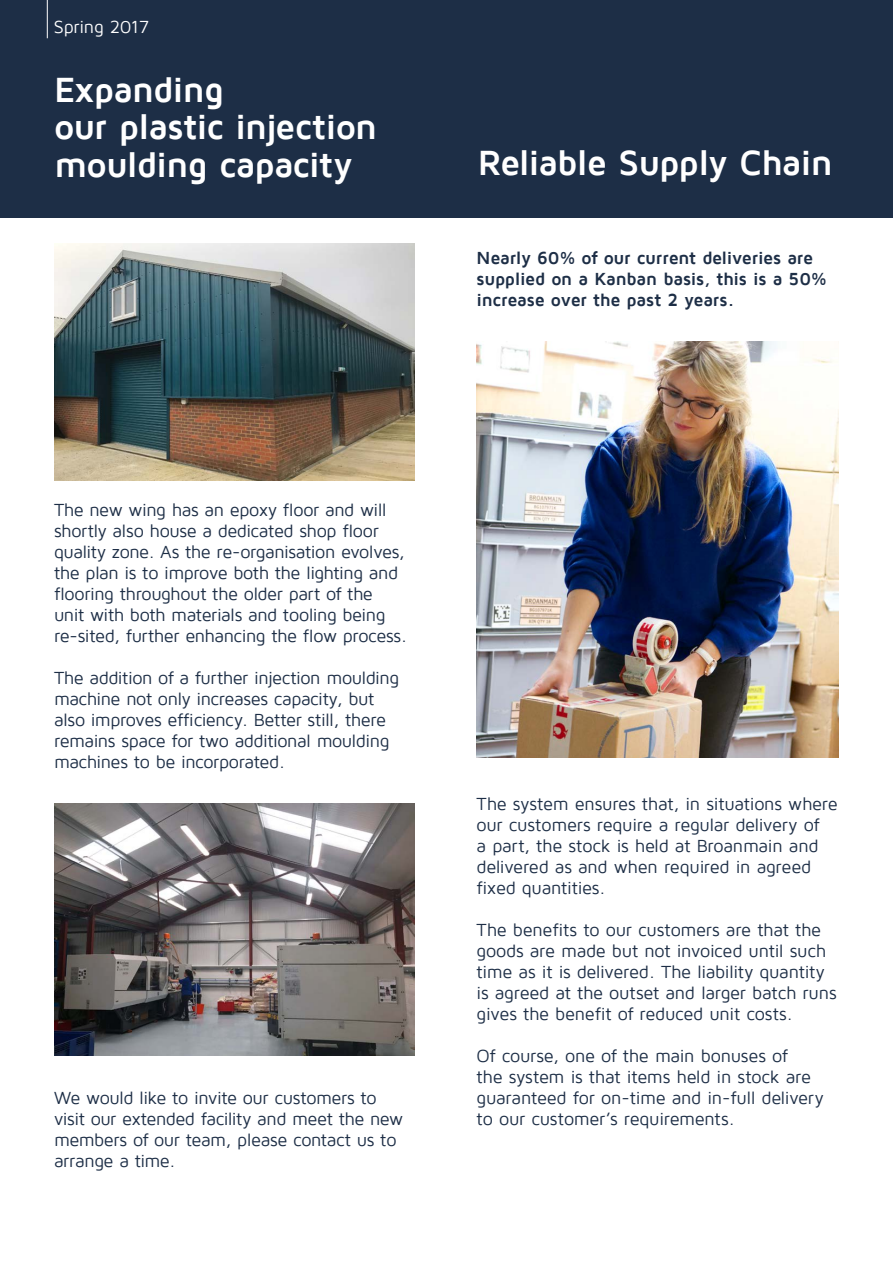
<style>
.page{position:relative;width:893px;height:1263px;background:#fff}
.page>*{position:absolute;margin:0;border:0;box-sizing:border-box;transform-origin:0 0}
.t1{font:700 36px/37.5px "Maven Pro";letter-spacing:-.03em;color:#fff}
.t2{font:18px/21px "Maven Pro";letter-spacing:-.02em;color:#1d2e46}
.t3{font:700 18px/21px "Maven Pro";letter-spacing:-.015em;color:#1d2e46}
.t4{font:18px "Maven Pro";letter-spacing:-.02em;color:#fff}
</style>
<div class="page">
<div style="left:0;top:0;width:893px;height:218px;background:#1d2e46"></div>
<hr style="left:47px;top:0;width:1px;height:38px;background:#fff">
<img style="left:477px;top:342px;width:361px;height:415px">
<img style="left:54px;top:804px;width:360px;height:251px">
<img style="left:54px;top:244px;width:361px;height:237px">
<p class="t4" style="left:54px;top:17px;width:97px">Spring 2017</p>
<h1 class="t1" style="left:54px;top:71px;width:325px">Expanding<br>our plastic injection moulding capacity</h1>
<h1 class="t1" style="left:478px;top:144px;width:357px">Reliable Supply Chain</h1>
<p class="t3" style="left:477px;top:248px;width:352px">Nearly 60% of our current deliveries are supplied on a Kanban basis, this is a 50% increase over the past 2 years.</p>
<p class="t2" style="left:54px;top:500px;width:354px">The new wing has an epoxy floor and will shortly also house a dedicated shop floor quality zone. As the re-organisation evolves, the plan is to improve both the lighting and flooring throughout the older part of the unit with both materials and tooling being re‑sited, further enhancing the flow process.</p>
<p class="t2" style="left:54px;top:668px;width:347px">The addition of a further injection moulding machine not only increases capacity, but also improves efficiency. Better still, there remains space for two additional moulding machines to be incorporated.</p>
<p class="t2" style="left:54px;top:1088px;width:351px">We would like to invite our customers to visit our extended facility and meet the new members of our team, please contact us to arrange a time.</p>
<p class="t2" style="left:477px;top:794px;width:363px">The system ensures that, in situations where our customers require a regular delivery of<br>a part, the stock is held at Broanmain and delivered as and when required in agreed fixed quantities.</p>
<p class="t2" style="left:477px;top:920px;width:361px">The benefits to our customers are that the goods are made but not invoiced until such time as it is delivered. The liability quantity is agreed at the outset and larger batch runs gives the benefit of reduced unit costs.</p>
<p class="t2" style="left:477px;top:1046px;width:349px">Of course, one of the main bonuses of<br>the system is that items held in stock are guaranteed for on-time and in-full delivery to our customer’s requirements.</p>
</div>
